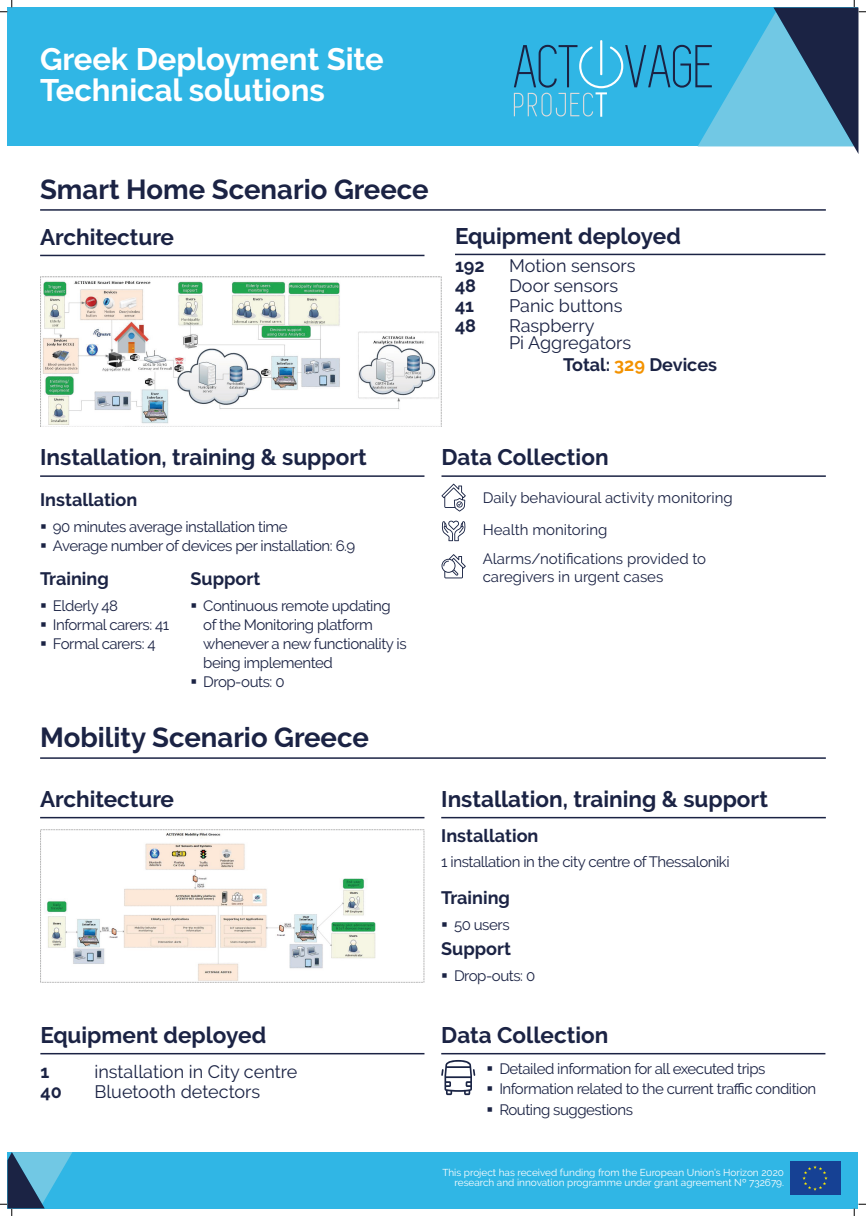
<style>
.page{position:relative;width:866px;height:1216px;background:#fff}
.page>*{position:absolute;margin:0;border:0;box-sizing:border-box;transform-origin:0 0}
.t1{font:700 31px "Raleway";color:#fff}
.t2{font:700 27.5px "Raleway";color:#1b2344}
.t3{font:700 22.5px "Raleway";color:#1b2344}
.Bullets{font:18px/17px "Raleway";color:#1b2344}
.Bullets-2{font:700 18px "Raleway";color:#1b2344}
.t4{font:15px/19px "Raleway";letter-spacing:-.03em;color:#1b2344}
.t5{font:15px "Raleway";color:#1b2344}
.t6{font:10px/10px "Raleway";color:#fff;text-align:right}
.s1{color:#f39200}
</style>
<div class="page">
<div style="left:8px;top:7px;width:850px;height:139px;background:#30b6e5"></div>
<div style="left:8px;top:1152px;width:850px;height:56px;background:#30b6e5"></div>
<div style="left:789px;top:1161px;width:50px;height:33px;background:#164194"></div>
<svg style="left:802px;top:1165px;width:25px;height:25px"></svg>
<hr style="left:40px;top:209px;width:785px;height:2px;background:#1b2344">
<hr style="left:40px;top:757px;width:785px;height:2px;background:#1b2344">
<hr style="left:40px;top:255px;width:384px;height:1px;background:#1b2344">
<hr style="left:40px;top:817px;width:384px;height:1px;background:#1b2344">
<hr style="left:40px;top:475px;width:384px;height:2px;background:#1b2344">
<hr style="left:441px;top:475px;width:384px;height:2px;background:#1b2344">
<hr style="left:455px;top:254px;width:370px;height:1px;background:#1b2344">
<img style="left:40px;top:276px;width:401px;height:151px">
<img style="left:40px;top:829px;width:384px;height:153px">
<svg style="left:441px;top:554px;width:25px;height:24px"></svg>
<svg style="left:441px;top:520px;width:25px;height:21px"></svg>
<svg style="left:441px;top:483px;width:25px;height:28px"></svg>
<hr style="left:441px;top:817px;width:384px;height:1px;background:#1b2344">
<hr style="left:40px;top:1052px;width:384px;height:2px;background:#1b2344">
<hr style="left:441px;top:1052px;width:384px;height:2px;background:#1b2344">
<svg style="left:441px;top:1060px;width:34px;height:35px"></svg>
<svg style="left:0;top:0;width:13px;height:13px"></svg>
<svg style="left:0;top:1152px;width:72px;height:63px"></svg>
<svg style="left:513px;top:0;width:352px;height:154px"></svg>
<svg style="left:853px;top:1203px;width:12px;height:12px"></svg>
<p class="t1" style="left:40px;top:41px;width:345px">Greek Deployment Site</p>
<p class="t1" style="left:40px;top:72px;width:286px">Technical solutions</p>
<p class="t2" style="left:40px;top:174px;width:390px">Smart Home Scenario Greece</p>
<p class="t3" style="left:40px;top:224px;width:135px">Architecture</p>
<p class="t3" style="left:455px;top:223px;width:227px">Equipment deployed</p>
<p class="Bullets-2" style="left:455px;top:255px;width:31px">192</p>
<p class="Bullets" style="left:509px;top:257px;width:128px">Motion sensors</p>
<p class="Bullets-2" style="left:455px;top:275px;width:23px">48</p>
<p class="Bullets" style="left:509px;top:277px;width:111px">Door sensors</p>
<p class="Bullets-2" style="left:455px;top:295px;width:21px">41</p>
<p class="Bullets" style="left:509px;top:297px;width:115px">Panic buttons</p>
<p class="Bullets-2" style="left:455px;top:315px;width:23px">48</p>
<p class="Bullets" style="left:509px;top:317px;width:124px">Raspberry<br>Pi Aggregators</p>
<p class="Bullets-2" style="left:563px;top:354px;width:155px">Total: <span class="s1">329</span> Devices</p>
<p class="t3" style="left:40px;top:444px;width:328px">Installation, training &amp; support</p>
<p class="Bullets-2" style="left:40px;top:489px;width:99px">Installation</p>
<p class="t4" style="left:53px;top:517px;width:236px">90 minutes average installation time</p>
<p class="t4" style="left:53px;top:536px;width:304px">Average number of devices per installation: 6.9</p>
<p class="Bullets-2" style="left:40px;top:568px;width:70px">Training</p>
<p class="t4" style="left:53px;top:596px;width:67px">Elderly 48</p>
<p class="t4" style="left:53px;top:615px;width:118px">Informal carers: 41</p>
<p class="t4" style="left:53px;top:634px;width:104px">Formal carers: 4</p>
<p class="Bullets-2" style="left:190px;top:568px;width:71px">Support</p>
<p class="t4" style="left:203px;top:596px;width:205px">Continuous remote updating of the Monitoring platform whenever a new functionality is being implemented</p>
<p class="t4" style="left:203px;top:672px;width:83px">Drop-outs: 0</p>
<p class="t2" style="left:40px;top:722px;width:330px">Mobility Scenario Greece</p>
<p class="t3" style="left:40px;top:786px;width:135px">Architecture</p>
<p class="t3" style="left:441px;top:444px;width:168px">Data Collection</p>
<p class="t5" style="left:482px;top:489px;width:251px">Daily behavioural activity monitoring</p>
<p class="t5" style="left:482px;top:521px;width:126px">Health monitoring</p>
<p class="t5" style="left:482px;top:550px;width:225px">Alarms/notifications provided to</p>
<p class="t5" style="left:482px;top:568px;width:182px">caregivers in urgent cases</p>
<p class="t3" style="left:441px;top:786px;width:328px">Installation, training &amp; support</p>
<p class="Bullets-2" style="left:441px;top:825px;width:99px">Installation</p>
<p class="t4" style="left:441px;top:852px;width:290px">1 installation in the city centre of Thessaloniki</p>
<p class="Bullets-2" style="left:441px;top:887px;width:70px">Training</p>
<p class="t4" style="left:454px;top:914px;width:57px">50 users</p>
<p class="Bullets-2" style="left:441px;top:938px;width:71px">Support</p>
<p class="t4" style="left:454px;top:966px;width:83px">Drop-outs: 0</p>
<p class="t3" style="left:40px;top:1022px;width:227px">Equipment deployed</p>
<p class="t3" style="left:441px;top:1022px;width:168px">Data Collection</p>
<p class="t4" style="left:499px;top:1059px;width:267px">Detailed information for all executed trips</p>
<p class="t4" style="left:499px;top:1079px;width:318px">Information related to the current traffic condition</p>
<p class="t4" style="left:499px;top:1099px;width:135px">Routing suggestions</p>
<p class="Bullets-2" style="left:40px;top:1061px;width:10px">1</p>
<p class="Bullets" style="left:94px;top:1063px;width:204px">installation in City centre</p>
<p class="Bullets-2" style="left:40px;top:1081px;width:23px">40</p>
<p class="Bullets" style="left:94px;top:1082px;width:167px">Bluetooth detectors</p>
<p class="t6" style="left:442px;top:1167px;width:343px">This project has received funding from the European Union’s Horizon 2020 research and innovation programme under grant agreement Nº 732679.</p>
</div>
